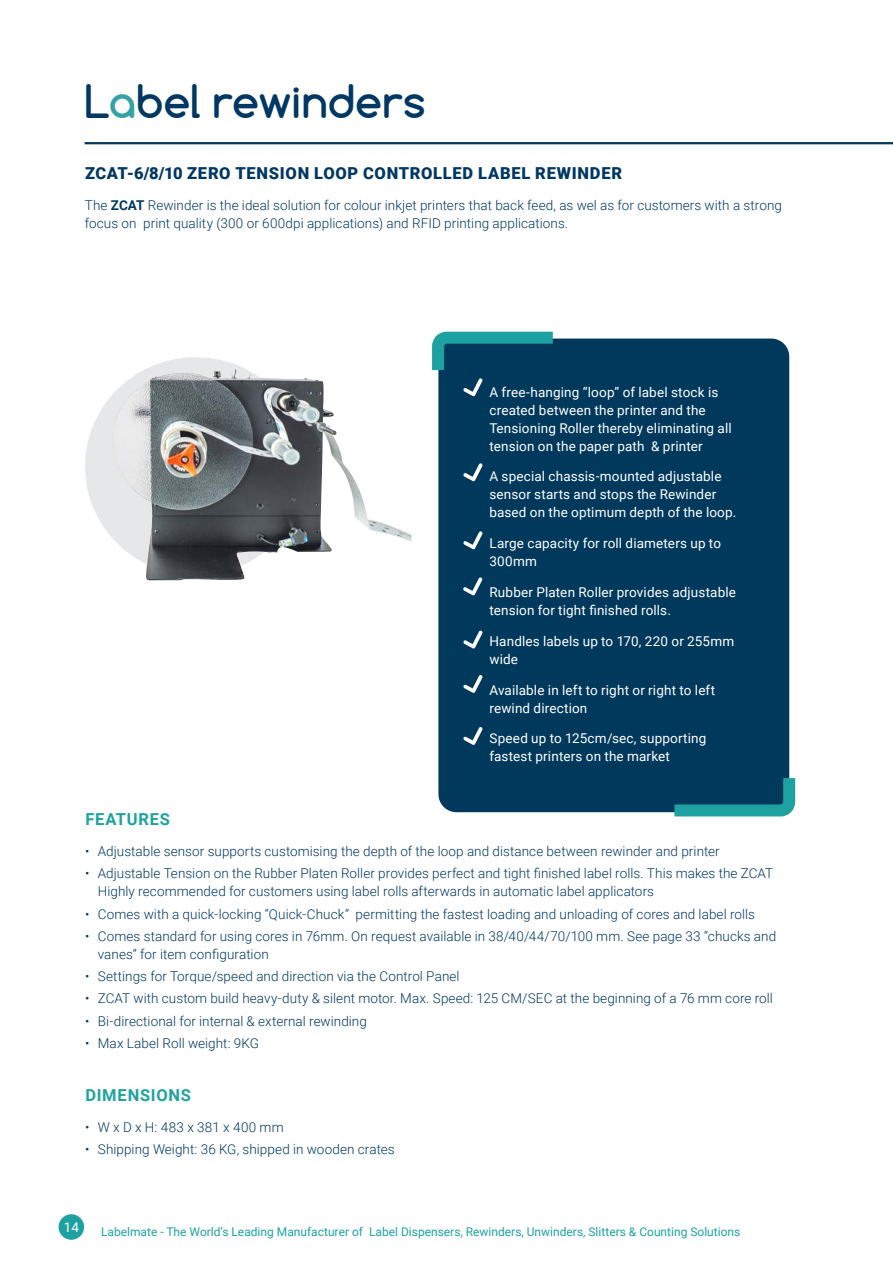
<style>
.page{position:relative;width:893px;height:1263px;background:#fff}
.page>*{position:absolute;margin:0;border:0;box-sizing:border-box;transform-origin:0 0}
.Product_title{font:700 43.5px "Comfortaa";color:#003863}
.Product_intro{font:900 16.5px "Roboto";letter-spacing:.04em;color:#003863}
.Optional_subtitle{font:700 16.5px "Roboto";letter-spacing:.045em;color:#1ea2a1}
.Broodtekst{font:300 13.5px/18px "Roboto";letter-spacing:.005em;color:#003863}
.Benefits{font:13.5px/18px "Roboto";letter-spacing:.01em;color:#fff}
.Broodtekst-2{font:300 13.5px "Roboto";letter-spacing:.025em;color:#003863}
.t1{font:12px "Roboto";color:#1ea2a1}
.s1{color:#34a2a5}
.s2{font-weight:700}
</style>
<div class="page">
<div style="left:59px;top:1214px;width:25px;height:26px;background:#1ea2a1;border-radius:50%"></div>
<hr style="left:85px;top:142px;width:808px;height:2px;background:#00395c">
<div style="left:438px;top:339px;width:351px;height:473px;background:#00395c;border-radius:18px"></div>
<svg style="left:463px;top:463px;width:20px;height:18px"></svg>
<svg style="left:463px;top:531px;width:20px;height:18px"></svg>
<svg style="left:463px;top:577px;width:20px;height:18px"></svg>
<svg style="left:432px;top:331px;width:127px;height:65px"></svg>
<svg style="left:668px;top:772px;width:128px;height:45px"></svg>
<svg style="left:463px;top:675px;width:20px;height:18px"></svg>
<svg style="left:463px;top:727px;width:20px;height:18px"></svg>
<svg style="left:463px;top:630px;width:20px;height:18px"></svg>
<svg style="left:85px;top:357px;width:160px;height:180px;fill:#e6e7e9"></svg>
<img style="left:112px;top:369px;width:300px;height:212px">
<p class="Product_title" style="left:85px;top:74px;width:342px">L<span class="s1">a</span>bel rewinders</p>
<p class="Product_intro" style="left:85px;top:162px;width:539px">ZCAT-6/8/10 ZERO TENSION LOOP CONTROLLED LABEL REWINDER</p>
<p class="Broodtekst" style="left:85px;top:196px;width:699px">The <span class="s2">ZCAT</span> Rewinder is the ideal solution for colour inkjet printers that back feed, as wel as for customers with a strong focus on print quality (300 or 600dpi applications) and RFID printing applications.</p>
<p class="Benefits" style="left:489px;top:382px;width:244px">A free-hanging “loop” of label stock is created between the printer and the Tensioning Roller thereby eliminating all tension on the paper path &amp; printer</p>
<p class="Benefits" style="left:489px;top:467px;width:248px">A special chassis-mounted adjustable sensor starts and stops the Rewinder based on the optimum depth of the loop.</p>
<p class="Benefits" style="left:489px;top:534px;width:233px">Large capacity for roll diameters up to<br>300mm</p>
<p class="Benefits" style="left:489px;top:583px;width:248px">Rubber Platen Roller provides adjustable tension for tight finished rolls.</p>
<p class="Benefits" style="left:489px;top:631px;width:246px">Handles labels up to 170, 220 or 255mm wide</p>
<p class="Benefits" style="left:489px;top:680px;width:227px">Available in left to right or right to left rewind direction</p>
<p class="Benefits" style="left:489px;top:729px;width:218px">Speed up to 125cm/sec, supporting fastest printers on the market</p>
<p class="Optional_subtitle" style="left:85px;top:808px;width:86px">FEATURES</p>
<p class="Broodtekst" style="left:85px;top:842px;width:636px">• Adjustable sensor supports customising the depth of the loop and distance between rewinder and printer</p>
<p class="Broodtekst" style="left:98px;top:864px;width:677px;text-indent:-13px">• Adjustable Tension on the Rubber Platen Roller provides perfect and tight finished label rolls. This makes the ZCAT<br>Highly recommended for customers using label rolls afterwards in automatic label applicators</p>
<p class="Broodtekst" style="left:85px;top:904px;width:671px">• Comes with a quick-locking “Quick-Chuck” permitting the fastest loading and unloading of cores and label rolls</p>
<p class="Broodtekst" style="left:98px;top:926px;width:680px;text-indent:-13px">• Comes standard for using cores in 76mm. On request available in 38/40/44/70/100 mm. See page 33 “chucks and vanes” for item configuration</p>
<p class="Broodtekst" style="left:85px;top:967px;width:376px">• Settings for Torque/speed and direction via the Control Panel</p>
<p class="Broodtekst" style="left:85px;top:989px;width:689px">• ZCAT with custom build heavy-duty &amp; silent motor. Max. Speed: 125 CM/SEC at the beginning of a 76 mm core roll</p>
<p class="Broodtekst" style="left:85px;top:1011px;width:283px">• Bi-directional for internal &amp; external rewinding</p>
<p class="Broodtekst" style="left:85px;top:1033px;width:175px">• Max Label Roll weight: 9KG</p>
<p class="Optional_subtitle" style="left:85px;top:1083px;width:107px">DIMENSIONS</p>
<p class="Broodtekst-2" style="left:85px;top:1117px;width:200px">• W x D x H: 483 x 381 x 400 mm</p>
<p class="Broodtekst" style="left:85px;top:1139px;width:311px">• Shipping Weight: 36 KG, shipped in wooden crates</p>
<p class="Benefits" style="left:64px;top:1217px;width:17px">14</p>
<p class="t1" style="left:101px;top:1224px;width:641px">Labelmate - The World’s Leading Manufacturer of Label Dispensers, Rewinders, Unwinders, Slitters &amp; Counting Solutions</p>
</div>
